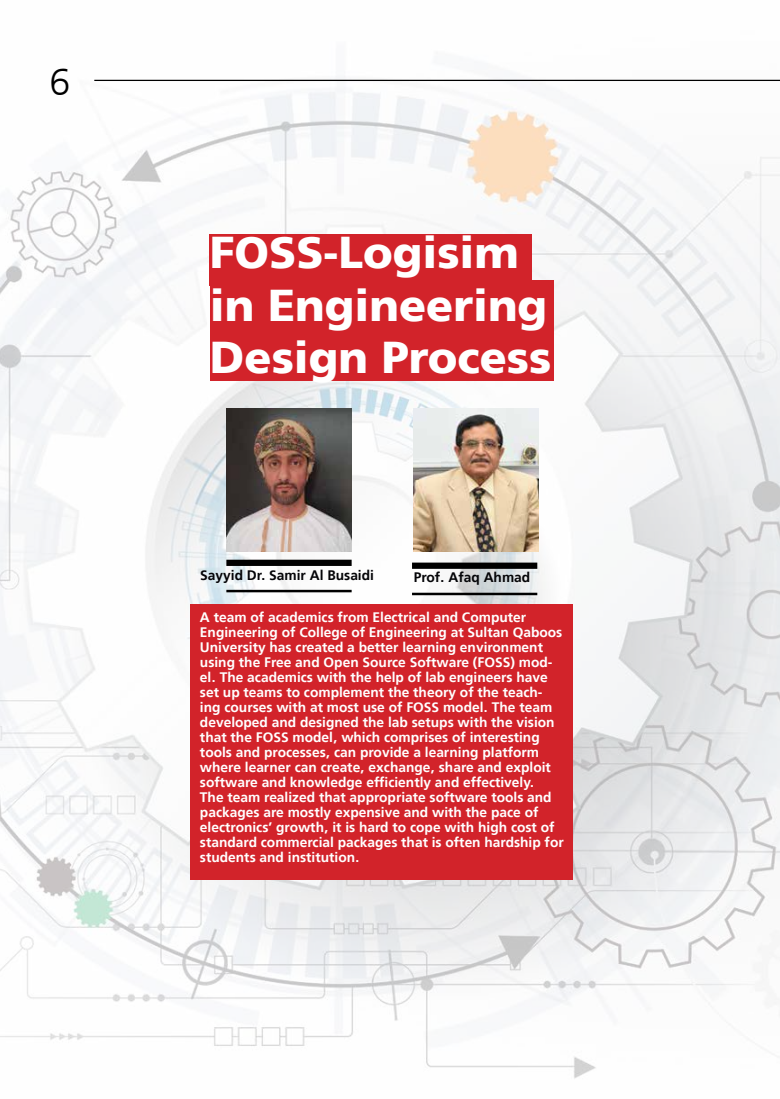
<style>
.page{position:relative;width:780px;height:1099px;background:#fff}
.page>*{position:absolute;margin:0;border:0;box-sizing:border-box;transform-origin:0 0}
.t1{font:900 44.38px/52.5px "Frutiger LT Arabic 75";color:#fff}
.t2{font:300 37.5px "Frutiger LT Arabic 45";color:#000}
.t3{font:700 13.75px/15px "Frutiger LT Arabic 65";color:#fff}
.t4{font:700 13.75px "Frutiger LT Arabic 65";color:#040407}
</style>
<div class="page">
<img style="left:0;top:76px;width:780px;height:1003px">
<div style="left:210px;top:235px;width:322px;height:51px;background:#d2232a"></div>
<div style="left:210px;top:280px;width:343px;height:51px;background:#d2232a"></div>
<hr style="left:94px;top:80px;width:686px;height:1px;background:#000">
<img style="left:413px;top:408px;width:126px;height:143px">
<div style="left:412px;top:562px;width:125px;height:7px;background:#000"></div>
<hr style="left:412px;top:592px;width:125px;height:3px;background:#000">
<div style="left:210px;top:330px;width:343px;height:51px;background:#d2232a"></div>
<img style="left:226px;top:408px;width:125px;height:143px">
<div style="left:226px;top:559px;width:125px;height:7px;background:#000"></div>
<hr style="left:226px;top:590px;width:125px;height:2px;background:#000">
<div style="left:190px;top:604px;width:382px;height:275px;background:#d2232a"></div>
<h2 class="t2" style="left:50px;top:53px;width:22px">6</h2>
<h1 class="t1" style="left:210px;top:227px;width:343px">FOSS-Logisim in Engineering<br>Design Process</h1>
<p class="t4" style="left:200px;top:564px;width:175px">Sayyid Dr. Samir Al Busaidi</p>
<p class="t3" style="left:200px;top:609px;width:365px">A team of academics from Electrical and Computer Engineering of College of Engineering at Sultan Qaboos University has created a better learning environment using the Free and Open Source Software (FOSS) mod&shy;el. The academics with the help of lab engineers have set up teams to complement the theory of the teach&shy;ing courses with at most use of FOSS model. The team developed and designed the lab setups with the vision that the FOSS model, which comprises of interesting tools and processes, can provide a learning platform where learner can create, exchange, share and exploit software and knowledge efficiently and effectively.<br>The team realized that appropriate software tools and packages are mostly expensive and with the pace of electronics’ growth, it is hard to cope with high cost of standard commercial packages that is often hardship for students and institution.</p>
<p class="t4" style="left:413px;top:566px;width:118px">Prof. Afaq Ahmad</p>
</div>
